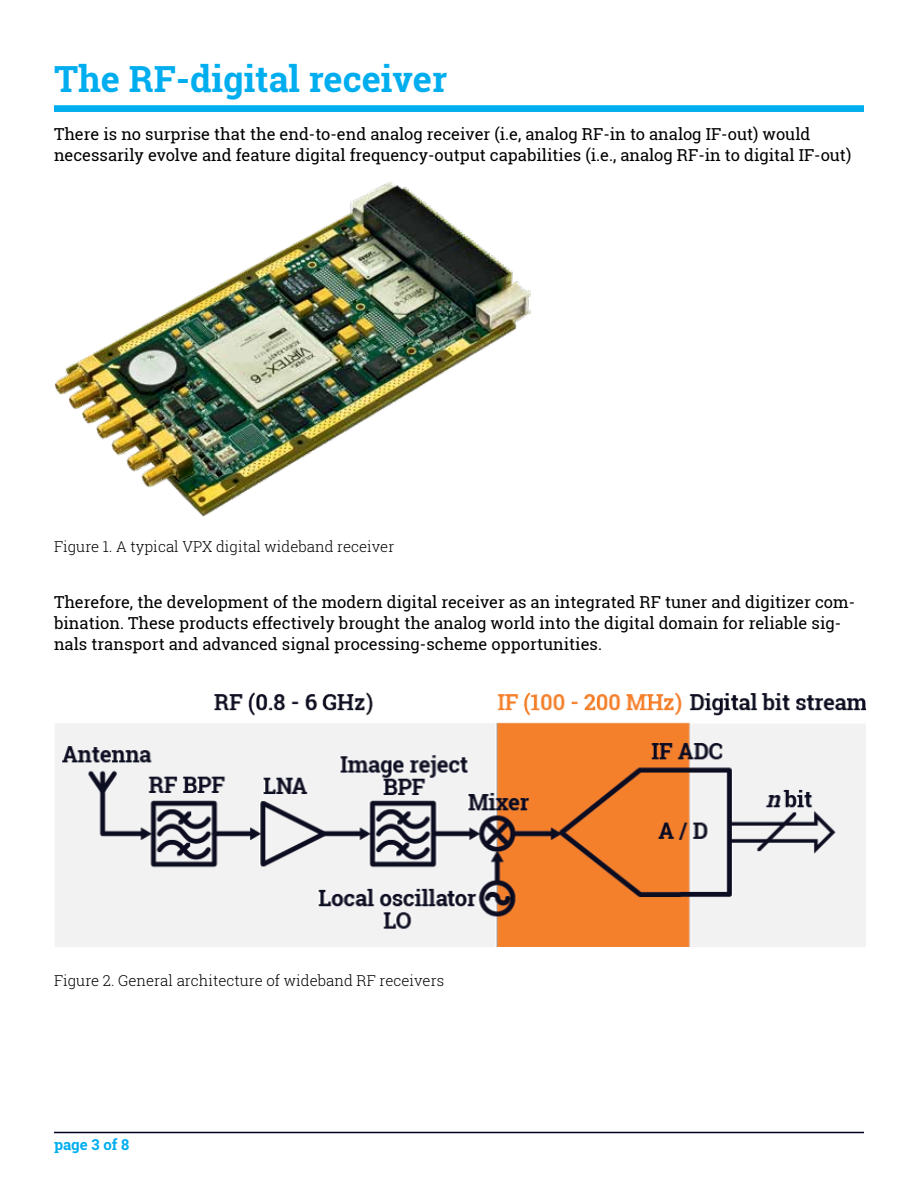
<style>
.page{position:relative;width:918px;height:1188px;background:#fff}
.page>*{position:absolute;margin:0;border:0;box-sizing:border-box;transform-origin:0 0}
.t1{font:700 36px "Roboto Slab";color:#00aeef}
.t2{font:16.5px/21px "Roboto Slab";color:#000}
.t3{font:300 15px "Roboto Slab";color:#000}
.t4{font:700 15px "Roboto Slab";color:#00aeef}
</style>
<div class="page">
<hr style="left:54px;top:1132px;width:810px;height:1px;background:#002">
<div style="left:54px;top:105px;width:810px;height:7px;background:#00aeef"></div>
<img style="left:55px;top:182px;width:475px;height:335px">
<img style="left:55px;top:692px;width:810px;height:254px">
<h1 class="t1" style="left:54px;top:54px;width:395px">The RF-digital receiver</h1>
<p class="t2" style="left:54px;top:123px;width:799px">There is no surprise that the end-to-end analog receiver (i.e, analog RF-in to analog IF-out) would necessarily evolve and feature digital frequency-output capabilities (i.e., analog RF-in to digital IF-out)</p>
<p class="t3" style="left:54px;top:537px;width:342px">Figure 1. A typical VPX digital wideband receiver</p>
<p class="t2" style="left:54px;top:591px;width:803px">Therefore, the development of the modern digital receiver as an integrated RF tuner and digitizer com&shy;bination. These products effectively brought the analog world into the digital domain for reliable sig&shy;nals transport and advanced signal processing-scheme opportunities.</p>
<p class="t3" style="left:54px;top:970px;width:392px">Figure 2. General architecture of wideband RF receivers</p>
<p class="t4" style="left:54px;top:1134px;width:77px">page 3 of 8</p>
</div>
